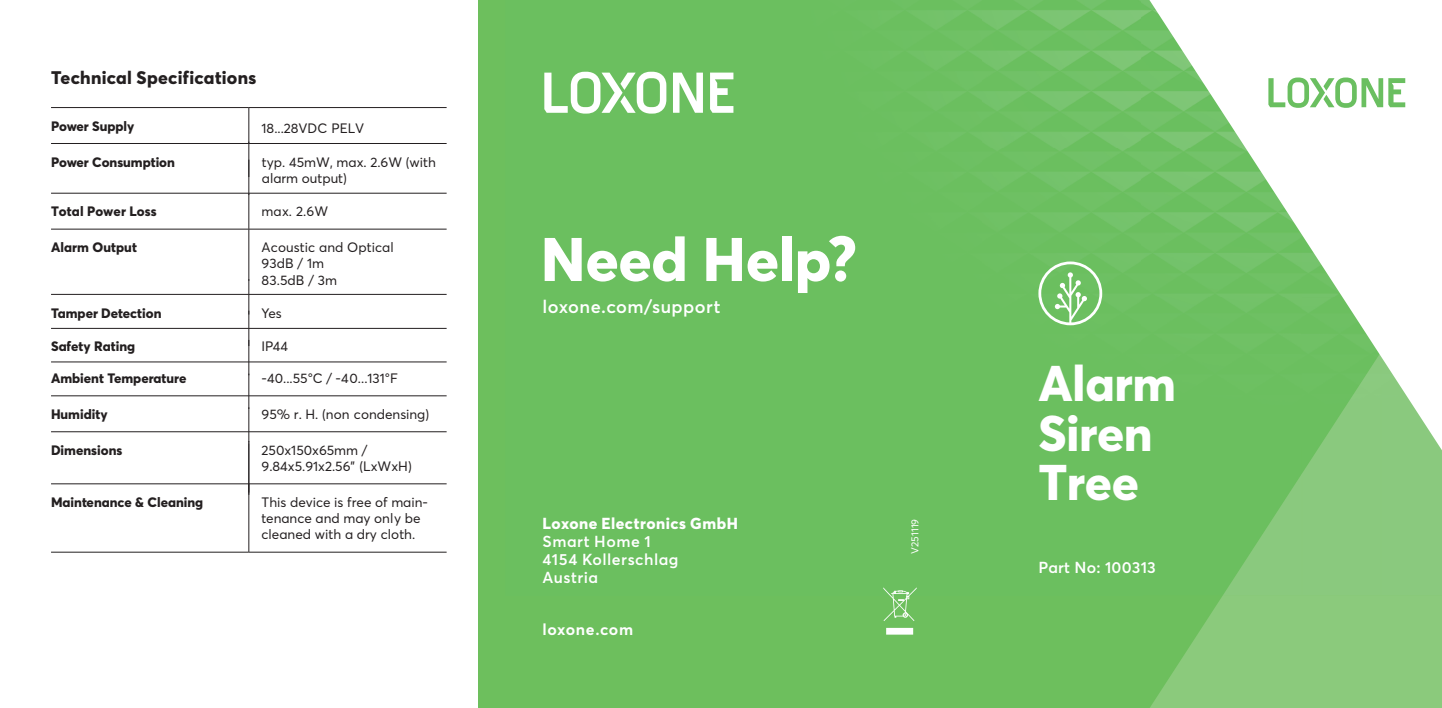
<style>
.page{position:relative;width:1442px;height:708px;background:#fff}
.page>*{position:absolute;margin:0;border:0;box-sizing:border-box;transform-origin:0 0}
.t1{font:800 60.75px "Averta";letter-spacing:-.005em;color:#fff}
.t2{font:800 49.5px/49.5px "Averta";letter-spacing:-.01em;color:#fff}
.t3{font:800 18px "Averta";letter-spacing:.015em;color:#231f20}
.t4{font:600 18px "Averta";letter-spacing:.025em;color:#fff}
.t5{font:600 15.75px/18px "Averta";letter-spacing:.03em;color:#fff}
.t6{font:800 15.75px "Averta";letter-spacing:.03em;color:#fff}
.t7{font:600 15.75px "Averta";letter-spacing:.01em;color:#fff}
.t8{font:700 15.75px "Averta";letter-spacing:.035em;color:#fff}
.t9{font:13.5px/16.2px "Averta";color:#231f20}
.t10{font:800 13.5px "Averta";color:#231f20}
.t11{font:10.12px "Averta";letter-spacing:.01em;color:#fff}
</style>
<div class="page">
<hr style="left:248px;top:142px;width:1px;height:35px;background:#231f20">
<hr style="left:51px;top:107px;width:198px;height:1px;background:#231f20">
<hr style="left:249px;top:107px;width:197px;height:1px;background:#231f20">
<hr style="left:248px;top:108px;width:1px;height:35px;background:#231f20">
<hr style="left:51px;top:143px;width:198px;height:1px;background:#231f20">
<hr style="left:249px;top:143px;width:197px;height:1px;background:#231f20">
<hr style="left:248px;top:229px;width:1px;height:52px;background:#231f20">
<hr style="left:51px;top:328px;width:198px;height:1px;background:#231f20">
<hr style="left:249px;top:328px;width:197px;height:1px;background:#231f20">
<hr style="left:248px;top:311px;width:1px;height:35px;background:#231f20">
<hr style="left:51px;top:395px;width:198px;height:1px;background:#231f20">
<hr style="left:249px;top:395px;width:197px;height:1px;background:#231f20">
<hr style="left:248px;top:374px;width:1px;height:35px;background:#231f20">
<hr style="left:51px;top:431px;width:198px;height:1px;background:#231f20">
<hr style="left:249px;top:431px;width:197px;height:1px;background:#231f20">
<hr style="left:248px;top:407px;width:1px;height:36px;background:#231f20">
<hr style="left:51px;top:483px;width:198px;height:1px;background:#231f20">
<hr style="left:249px;top:483px;width:197px;height:1px;background:#231f20">
<hr style="left:248px;top:484px;width:1px;height:68px;background:#231f20">
<hr style="left:51px;top:552px;width:198px;height:1px;background:#231f20">
<hr style="left:249px;top:552px;width:197px;height:1px;background:#231f20">
<hr style="left:51px;top:193px;width:198px;height:1px;background:#231f20">
<hr style="left:249px;top:193px;width:197px;height:1px;background:#231f20">
<hr style="left:248px;top:193px;width:1px;height:36px;background:#231f20">
<hr style="left:51px;top:294px;width:198px;height:1px;background:#231f20">
<hr style="left:249px;top:294px;width:197px;height:1px;background:#231f20">
<hr style="left:51px;top:362px;width:198px;height:1px;background:#231f20">
<hr style="left:249px;top:362px;width:197px;height:1px;background:#231f20">
<hr style="left:248px;top:441px;width:1px;height:52px;background:#231f20">
<hr style="left:248px;top:160px;width:1px;height:35px;background:#231f20">
<hr style="left:51px;top:229px;width:198px;height:1px;background:#231f20">
<hr style="left:249px;top:229px;width:197px;height:1px;background:#231f20">
<hr style="left:248px;top:340px;width:1px;height:35px;background:#231f20">
<hr style="left:248px;top:279px;width:1px;height:36px;background:#231f20">
<div style="left:479px;top:0;width:962px;height:708px;background:#6dbf5d"></div>
<img style="left:582px;top:0;width:567px;height:297px">
<svg style="left:1150px;top:595px;width:291px;height:113px;background:#87c878"></svg>
<div style="left:1381px;top:481px;width:60px;height:114px;background:#8ac97e"></div>
<div style="left:1302px;top:481px;width:79px;height:114px;background:#8ac97e"></div>
<img style="left:1223px;top:481px;width:79px;height:114px">
<svg style="left:1149px;top:0;width:292px;height:481px"></svg>
<svg style="left:883px;top:587px;width:33px;height:48px"></svg>
<svg style="left:1268px;top:78px;width:137px;height:30px"></svg>
<svg style="left:544px;top:72px;width:189px;height:42px"></svg>
<svg style="left:1038px;top:261px;width:64px;height:64px"></svg>
<h3 class="t3" style="left:51px;top:66px;width:207px">Technical Specifications</h3>
<p class="t10" style="left:51px;top:117px;width:85px">Power Supply</p>
<p class="t9" style="left:262px;top:120px;width:104px">18...28VDC PELV</p>
<p class="t10" style="left:51px;top:153px;width:125px">Power Consumption</p>
<p class="t9" style="left:262px;top:153px;width:175px">typ. 45mW, max. 2.6W (with alarm output)</p>
<p class="t10" style="left:51px;top:203px;width:107px">Total Power Loss</p>
<p class="t9" style="left:262px;top:203px;width:68px">max. 2.6W</p>
<p class="t10" style="left:51px;top:239px;width:87px">Alarm Output</p>
<p class="t9" style="left:262px;top:239px;width:134px">Acoustic and Optical<br>93dB / 1m<br>83.5dB / 3m</p>
<p class="t10" style="left:51px;top:304px;width:112px">Tamper Detection</p>
<p class="t9" style="left:262px;top:304px;width:22px">Yes</p>
<p class="t10" style="left:51px;top:338px;width:86px">Safety Rating</p>
<p class="t9" style="left:262px;top:338px;width:28px">IP44</p>
<p class="t10" style="left:51px;top:370px;width:137px">Ambient Temperature</p>
<p class="t9" style="left:262px;top:370px;width:138px">-40...55°C / -40...131°F</p>
<p class="t10" style="left:51px;top:406px;width:58px">Humidity</p>
<p class="t9" style="left:262px;top:406px;width:169px">95% r. H. (non condensing)</p>
<p class="t10" style="left:51px;top:441px;width:73px">Dimensions</p>
<p class="t9" style="left:262px;top:441px;width:152px">250x150x65mm /<br>9.84x5.91x2.56” (LxWxH)</p>
<p class="t10" style="left:51px;top:494px;width:154px">Maintenance &amp; Cleaning</p>
<p class="t9" style="left:262px;top:494px;width:168px">This device is free of main&shy;tenance and may only be cleaned with a dry cloth.</p>
<h1 class="t1" style="left:541px;top:221px;width:317px">Need Help?</h1>
<h3 class="t4" style="left:542px;top:294px;width:179px">loxone.com/support</h3>
<p class="t6" style="left:542px;top:513px;width:197px">Loxone Electronics GmbH</p>
<p class="t5" style="left:542px;top:531px;width:137px">Smart Home 1<br>4154 Kollerschlag<br>Austria</p>
<p class="t8" style="left:542px;top:619px;width:92px">loxone.com</p>
<p class="t11" style="left:908px;top:554px;width:37px;rotate:-90deg">V251119</p>
<h2 class="t2" style="left:1038px;top:357px;width:139px">Alarm<br>Siren<br>Tree</h2>
<p class="t7" style="left:1038px;top:556px;width:119px">Part No: 100313</p>
</div>
